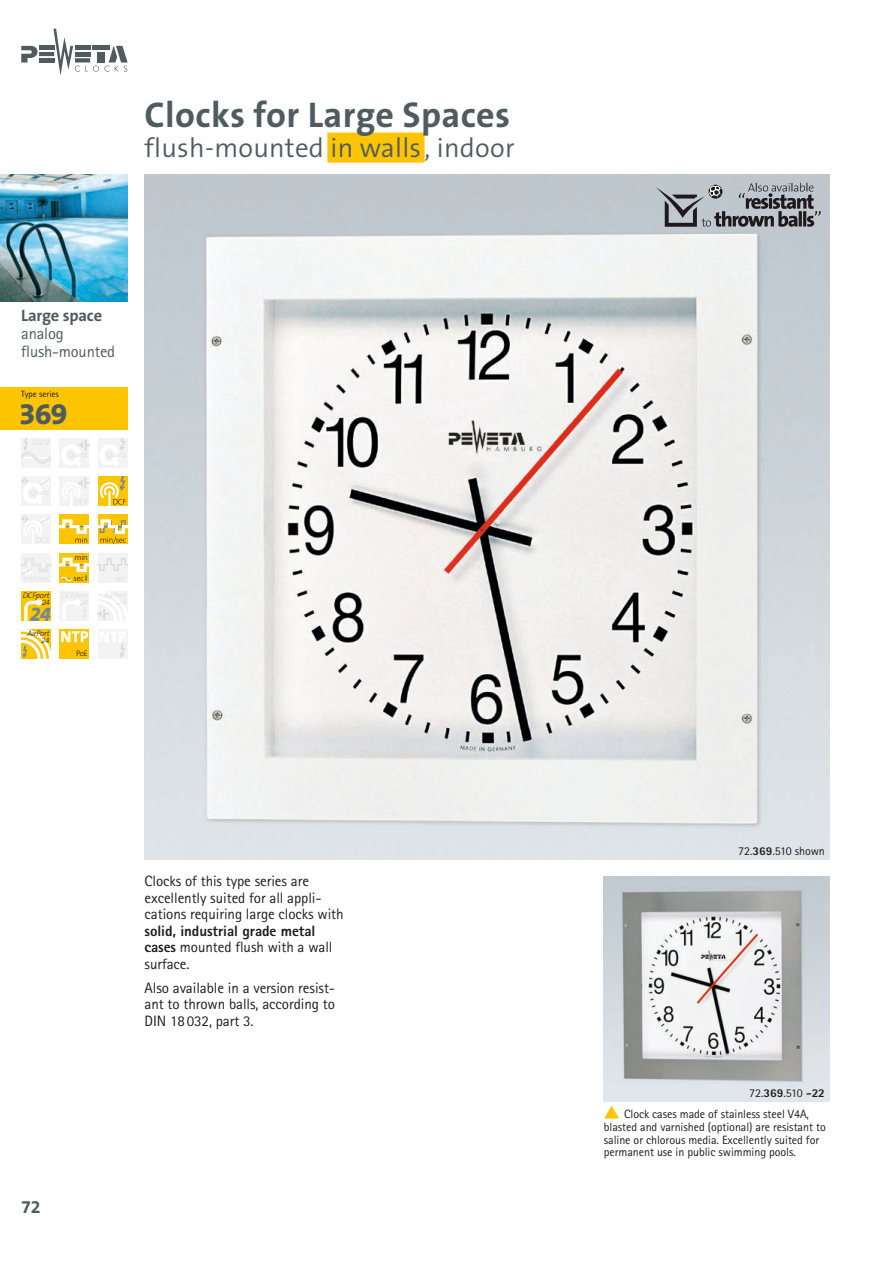
<style>
.page{position:relative;width:893px;height:1263px;background:#fff}
.page>*{position:absolute;margin:0;border:0;box-sizing:border-box;transform-origin:0 0}
.t1{font:700 36px "The Sans B W7";letter-spacing:.01em;color:#4f5b5f}
.t2{font:800 30px "The Sans B W8";color:#4f5b5f}
.t3{font:300 27px "The Sans B W4";letter-spacing:.01em;color:#4f5b5f}
.t4{font:700 18px "The Sans B W7";color:#4f5b5f}
.t5{font:16.5px/18px "Rotis Sans Serif Std";letter-spacing:-.01em;color:#4f5b5f}
.t6{font:700 16.5px "The Sans B W7";letter-spacing:-.01em;color:#4f5b5f}
.t7{font:15px/16.5px "Rotis Sans Serif Std";letter-spacing:-.005em;color:#1d1d1b}
.t8{font:800 15px/16.5px "Rotis Sans Serif Std";letter-spacing:-.005em;color:#1d1d1b}
.t9{font:12px/12.8px "Rotis Sans Serif Std";letter-spacing:-.005em;color:#1d1d1b}
.t10{font:9px "Rotis Sans Serif Std";color:#1d1d1b}
.t11{font:italic 300 7.95px/7.1px "The Sans B W3";letter-spacing:-.03em;color:#1d1d1b;text-align:right}
.t12{font:300 7.95px "The Sans B W3";letter-spacing:-.035em;color:#1d1d1b}
.s1{font-weight:400}
.s2{font-weight:800}
</style>
<div class="page">
<hr style="left:39px;top:46px;width:15px;height:4px;background:#4f5b5f">
<hr style="left:39px;top:52px;width:15px;height:4px;background:#4f5b5f">
<div style="left:39px;top:58px;width:15px;height:5px;background:#4f5b5f"></div>
<svg style="left:21px;top:46px;width:16px;height:17px"></svg>
<svg style="left:53px;top:29px;width:75px;height:47px"></svg>
<div style="left:60px;top:591px;width:29px;height:30px;background:#f3f3f3"></div>
<svg style="left:63px;top:600px;width:24px;height:21px"></svg>
<div style="left:60px;top:438px;width:29px;height:30px;background:#f3f3f3"></div>
<svg style="left:62px;top:440px;width:27px;height:26px"></svg>
<div style="left:21px;top:514px;width:30px;height:30px;background:#f3f3f3"></div>
<svg style="left:21px;top:516px;width:29px;height:28px"></svg>
<div style="left:21px;top:438px;width:30px;height:30px;background:#f3f3f3"></div>
<svg style="left:21px;top:438px;width:30px;height:26px"></svg>
<div style="left:98px;top:438px;width:30px;height:30px;background:#f3f3f3"></div>
<svg style="left:100px;top:438px;width:25px;height:28px"></svg>
<div style="left:21px;top:476px;width:30px;height:30px;background:#f3f3f3"></div>
<svg style="left:21px;top:477px;width:29px;height:27px"></svg>
<div style="left:60px;top:476px;width:29px;height:30px;background:#f3f3f3"></div>
<svg style="left:62px;top:478px;width:27px;height:28px"></svg>
<div style="left:21px;top:553px;width:30px;height:30px;background:#f3f3f3"></div>
<svg style="left:21px;top:558px;width:30px;height:23px"></svg>
<div style="left:98px;top:553px;width:30px;height:29px;background:#f3f3f3"></div>
<svg style="left:98px;top:558px;width:30px;height:13px"></svg>
<svg style="left:98px;top:591px;width:30px;height:30px"></svg>
<div style="left:98px;top:629px;width:30px;height:30px;background:#f3f3f3"></div>
<svg style="left:100px;top:632px;width:26px;height:26px"></svg>
<img style="left:145px;top:174px;width:684px;height:685px">
<img style="left:0;top:174px;width:128px;height:128px">
<div style="left:327px;top:133px;width:98px;height:30px;background:#fdc402"></div>
<img style="left:604px;top:876px;width:225px;height:225px">
<div style="left:0;top:387px;width:128px;height:42px;background:#fdc402"></div>
<svg style="left:656px;top:183px;width:165px;height:44px"></svg>
<div style="left:21px;top:591px;width:30px;height:30px;background:#fdc402"></div>
<svg style="left:24px;top:599px;width:27px;height:22px"></svg>
<div style="left:98px;top:514px;width:30px;height:30px;background:#fdc402"></div>
<svg style="left:98px;top:519px;width:30px;height:25px"></svg>
<div style="left:60px;top:629px;width:29px;height:30px;background:#fdc402"></div>
<svg style="left:61px;top:631px;width:27px;height:11px"></svg>
<div style="left:60px;top:514px;width:29px;height:30px;background:#fdc402"></div>
<svg style="left:60px;top:519px;width:29px;height:24px"></svg>
<div style="left:98px;top:476px;width:30px;height:30px;background:#fdc402"></div>
<svg style="left:100px;top:476px;width:26px;height:30px"></svg>
<svg style="left:21px;top:629px;width:30px;height:30px"></svg>
<div style="left:60px;top:553px;width:29px;height:30px;background:#fdc402"></div>
<svg style="left:60px;top:557px;width:29px;height:24px"></svg>
<h1 class="t1" style="left:145px;top:91px;width:367px">Clocks for Large Spaces</h1>
<h3 class="t3" style="left:145px;top:130px;width:371px">flush-mounted in walls , indoor</h3>
<h3 class="t6" style="left:21px;top:304px;width:82px">Large space</h3>
<h3 class="t5" style="left:21px;top:324px;width:95px">analog flush-mounted</h3>
<p class="t10" style="left:21px;top:389px;width:39px">Type series</p>
<h2 class="t2" style="left:19px;top:395px;width:50px">369</h2>
<p class="t11" style="left:23px;top:592px;width:29px">DCFport<br>24</p>
<p class="t11" style="left:28px;top:630px;width:24px">AirPort<br>24</p>
<p class="t12" style="left:75px;top:552px;width:15px">min</p>
<p class="t12" style="left:76px;top:649px;width:13px">PoE</p>
<h3 class="t4" style="left:21px;top:1195px;width:21px">72</h3>
<p class="t7" style="left:145px;top:873px;width:201px">Clocks of this type series are excellently suited for all appli&shy;cations requiring large clocks with</p>
<p class="t8" style="left:145px;top:922px;width:189px">solid, industrial grade metal cases <span class="s1">mounted flush with a wall surface.</span></p>
<p class="t7" style="left:145px;top:980px;width:192px;text-align:justify">Also available in a version resist&shy;ant to thrown balls, according to DIN 18032, part 3.</p>
<p class="t9" style="left:738px;top:844px;width:88px">72.<span class="s2">369</span>.510 shown</p>
<p class="t9" style="left:749px;top:1087px;width:77px">72.<span class="s2">369</span>.510 <span class="s2">-22</span></p>
<p class="t9" style="left:604px;top:1108px;width:223px;text-indent:20px">Clock cases made of stainless steel V4A, blasted and varnished (optional) are resistant to saline or chlorous media. Excellently suited for permanent use in public swimming pools.</p>
</div>
